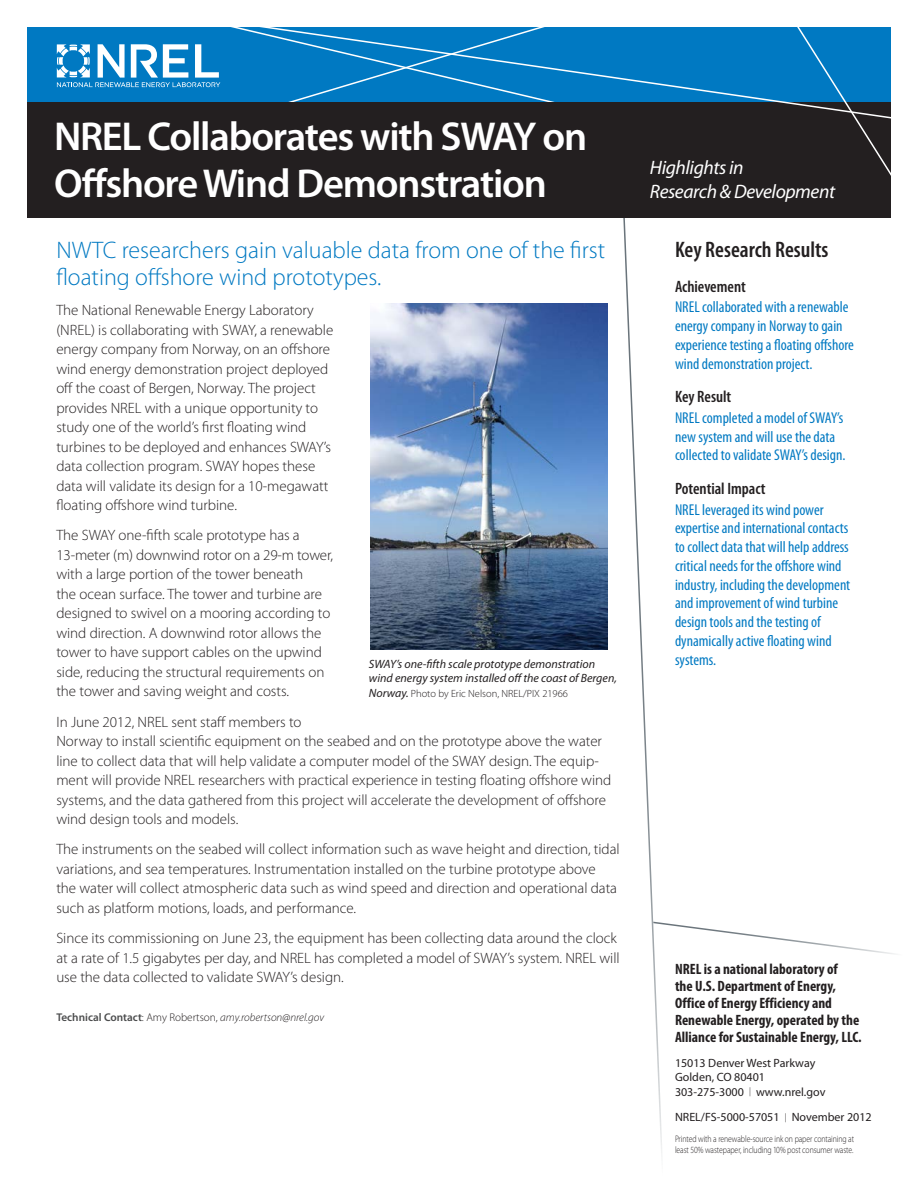
<style>
.page{position:relative;width:918px;height:1188px;background:#fff}
.page>*{position:absolute;margin:0;border:0;box-sizing:border-box;transform-origin:0 0}
.head{font:600 40.5px/46.5px "Myriad Pro";letter-spacing:-.03em;color:#fff}
.subhead{font:300 24px/27px "Myriad Pro";color:#0079c2}
.sidebar_head{font:600 condensed 22.5px "Myriad Pro";color:#231f20}
.capability__R_D__Sci{font:italic 19.5px/23.4px "Myriad Pro";letter-spacing:-.02em;color:#fff}
.sidebar_subhead{font:600 condensed 16.5px "Myriad Pro";color:#231f20}
.sidebar_text{font:condensed 15.75px/18.8px "Myriad Pro";color:#0079c2}
.body_text{font:300 15px/19.5px "Myriad Pro";color:#231f20}
.t1{font:700 condensed 15px/17px "Myriad Pro";color:#231f20}
.project_number_____d{font:12px "Myriad Pro";color:#231f20}
.t2{font:italic 12px/14.7px "Myriad Pro";color:#231f20}
.technical_contact{font:italic 300 11.25px "Myriad Pro";color:#231f20}
.t3{font:300 10.5px "Myriad Pro";color:#231f20}
.t4{font:300 9.45px/10.9px "Myriad Pro";letter-spacing:-.01em;color:#231f20;scale:.82 1}
.s1{font-weight:600;font-style:normal;color:#4b4c4d}
.s2{font-style:normal}
.s3{font-weight:400;font-style:italic;font-size:12px}
.s4{font-weight:300;font-size:9px}
</style>
<div class="page">
<svg style="left:623px;top:217px;width:271px;height:937px"></svg>
<div style="left:27px;top:28px;width:864px;height:74px;background:#0079c2"></div>
<svg style="left:57px;top:44px;width:83px;height:43px"></svg>
<div style="left:27px;top:102px;width:864px;height:115px;background:#231f20"></div>
<svg style="left:856px;top:121px;width:35px;height:55px"></svg>
<svg style="left:140px;top:27px;width:751px;height:94px"></svg>
<img style="left:370px;top:303px;width:237px;height:346px">
<p class="head" style="left:54px;top:113px;width:535px">NREL Collaborates with SWAY on<br>Offshore Wind Demonstration</p>
<p class="subhead" style="left:56px;top:236px;width:550px">NWTC researchers gain valuable data from one of the first floating offshore wind prototypes.</p>
<p class="body_text" style="left:56px;top:300px;width:278px">The National Renewable Energy Laboratory (NREL) is collaborating with SWAY, a renewable energy company from Norway, on an offshore wind energy demonstration project deployed off the coast of Bergen, Norway. The project provides NREL with a unique opportunity to study one of the world’s first floating wind turbines to be deployed and enhances SWAY’s data collection program. SWAY hopes these data will validate its design for a 10-megawatt floating offshore wind turbine.</p>
<p class="body_text" style="left:56px;top:525px;width:278px">The SWAY one-fifth scale prototype has a 13-meter (m) downwind rotor on a 29-m tower, with a large portion of the tower beneath<br>the ocean surface. The tower and turbine are designed to swivel on a mooring according to wind direction. A downwind rotor allows the tower to have support cables on the upwind side, reducing the structural requirements on the tower and saving weight and costs.</p>
<p class="body_text" style="left:56px;top:712px;width:556px">In June 2012, NREL sent staff members to<br>Norway to install scientific equipment on the seabed and on the prototype above the water line to collect data that will help validate a computer model of the SWAY design. The equip&shy;ment will provide NREL researchers with practical experience in testing floating offshore wind systems, and the data gathered from this project will accelerate the development of offshore wind design tools and models.</p>
<p class="body_text" style="left:56px;top:840px;width:565px">The instruments on the seabed will collect information such as wave height and direction, tidal variations, and sea temperatures. Instrumentation installed on the turbine prototype above<br>the water will collect atmospheric data such as wind speed and direction and operational data such as platform motions, loads, and performance.</p>
<p class="body_text" style="left:56px;top:928px;width:565px">Since its commissioning on June 23, the equipment has been collecting data around the clock at a rate of 1.5 gigabytes per day, and NREL has completed a model of SWAY’s system. NREL will use the data collected to validate SWAY’s design.</p>
<p class="technical_contact" style="left:56px;top:1011px;width:269px"><span class="s1">Technical Contact</span><span class="s2">: Amy Robertson,</span> amy.robertson@nrel.gov</p>
<p class="t2" style="left:369px;top:656px;width:250px">SWAY’s one-fifth scale prototype demonstration wind energy system installed off the coast of Bergen,</p>
<p class="t3" style="left:369px;top:687px;width:201px"><span class="s3">Norway.</span> Photo by Eric Nelson, NREL/PIX 21966</p>
<p class="capability__R_D__Sci" style="left:650px;top:156px;width:187px">Highlights in<br>Research &amp; Development</p>
<p class="sidebar_head" style="left:675px;top:235px;width:155px">Key Research Results</p>
<p class="sidebar_subhead" style="left:675px;top:276px;width:72px">Achievement</p>
<p class="sidebar_text" style="left:675px;top:298px;width:180px">NREL collaborated with a renewable energy company in Norway to gain experience testing a floating offshore wind demonstration project.</p>
<p class="sidebar_subhead" style="left:675px;top:386px;width:58px">Key Result</p>
<p class="sidebar_text" style="left:675px;top:408px;width:172px">NREL completed a model of SWAY’s new system and will use the data collected to validate SWAY’s design.</p>
<p class="sidebar_subhead" style="left:675px;top:478px;width:92px">Potential Impact</p>
<p class="sidebar_text" style="left:675px;top:500px;width:177px">NREL leveraged its wind power expertise and international contacts to collect data that will help address critical needs for the offshore wind industry, including the development and improvement of wind turbine design tools and the testing of dynamically active floating wind systems.</p>
<p class="t1" style="left:675px;top:960px;width:188px">NREL is a national laboratory of<br>the U.S. Department of Energy, Office of Energy Efficiency and Renewable Energy, operated by the Alliance for Sustainable Energy, LLC.</p>
<p class="project_number_____d" style="left:675px;top:1056px;width:142px">15013 Denver West Parkway</p>
<p class="project_number_____d" style="left:675px;top:1070px;width:91px">Golden, CO 80401</p>
<p class="project_number_____d" style="left:675px;top:1084px;width:152px">303-275-3000 <span class="s4">|</span> www.nrel.gov</p>
<p class="t4" style="left:675px;top:1134px;width:220px">Printed with a renewable-source ink on paper containing at least 50% wastepaper, including 10% post consumer waste.</p>
<p class="project_number_____d" style="left:675px;top:1110px;width:198px">NREL/FS-5000-57051 <span class="s4">|</span> November 2012</p>
</div>
